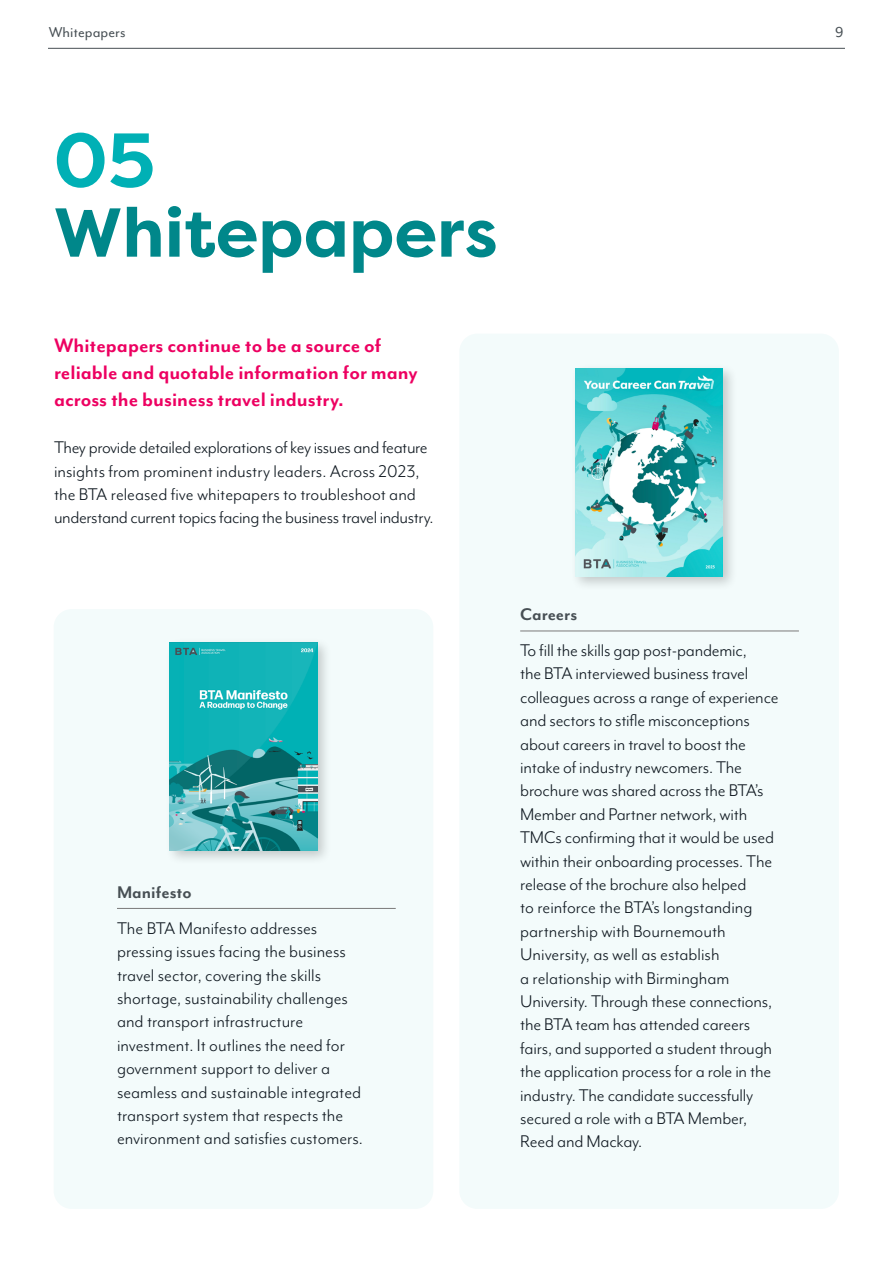
<style>
.page{position:relative;width:893px;height:1263px;background:#fff}
.page>*{position:absolute;margin:0;border:0;box-sizing:border-box;transform-origin:0 0}
.t1{font:700 76.5px "Filson Pro";color:#00b0b5}
.t2{font:700 69px "Filson Pro";color:#00878a}
.t3{font:700 22.5px/27px "Mr Eaves Mod OT";color:#ed0061}
.t4{font:19.5px/23.4px "Mr Eaves Mod OT";letter-spacing:-.01em;color:#101921}
.t5{font:700 19.5px "Mr Eaves Mod OT";color:#474f54}
.t6{font:16.5px "Mr Eaves Mod OT";color:#474f54}
</style>
<div class="page">
<div style="left:54px;top:609px;width:379px;height:600px;background:#f3fbfb;border-radius:18px"></div>
<div style="left:459px;top:333px;width:380px;height:876px;background:#f3fbfb;border-radius:18px"></div>
<hr style="left:48px;top:48px;width:797px;height:1px;background:#474f54">
<div style="left:165px;top:637px;width:167px;height:228px;background:#000;opacity:.2"></div>
<img style="left:170px;top:642px;width:147px;height:208px">
<div style="left:570px;top:363px;width:168px;height:228px;background:#000;opacity:.2"></div>
<img style="left:576px;top:368px;width:147px;height:208px">
<hr style="left:520px;top:630px;width:279px;height:1px;background:#808080">
<hr style="left:117px;top:908px;width:279px;height:1px;background:#808080">
<p class="t6" style="left:49px;top:23px;width:78px">Whitepapers</p>
<p class="t6" style="left:835px;top:23px;width:10px">9</p>
<h1 class="t1" style="left:54px;top:112px;width:103px">05</h1>
<h2 class="t2" style="left:54px;top:189px;width:446px">Whitepapers</h2>
<p class="t3" style="left:54px;top:332px;width:365px">Whitepapers continue to be a source of reliable and quotable information for many across the business travel industry.</p>
<p class="t4" style="left:54px;top:435px;width:381px">They provide detailed explorations of key issues and feature insights from prominent industry leaders. Across 2023, the BTA released five whitepapers to troubleshoot and understand current topics facing the business travel industry.</p>
<p class="t5" style="left:117px;top:881px;width:76px">Manifesto</p>
<p class="t4" style="left:117px;top:916px;width:248px">The BTA Manifesto addresses pressing issues facing the business travel sector, covering the skills shortage, sustainability challenges and transport infrastructure investment. It outlines the need for government support to deliver a seamless and sustainable integrated transport system that respects the environment and satisfies customers.</p>
<p class="t5" style="left:520px;top:603px;width:59px">Careers</p>
<p class="t4" style="left:520px;top:638px;width:260px">To fill the skills gap post-pandemic,<br>the BTA interviewed business travel colleagues across a range of experience and sectors to stifle misconceptions about careers in travel to boost the intake of industry newcomers. The brochure was shared across the BTA’s Member and Partner network, with TMCs confirming that it would be used within their onboarding processes. The release of the brochure also helped<br>to reinforce the BTA’s longstanding partnership with Bournemouth University, as well as establish<br>a relationship with Birmingham University. Through these connections, the BTA team has attended careers fairs, and supported a student through the application process for a role in the industry. The candidate successfully secured a role with a BTA Member, Reed and Mackay.</p>
</div>
